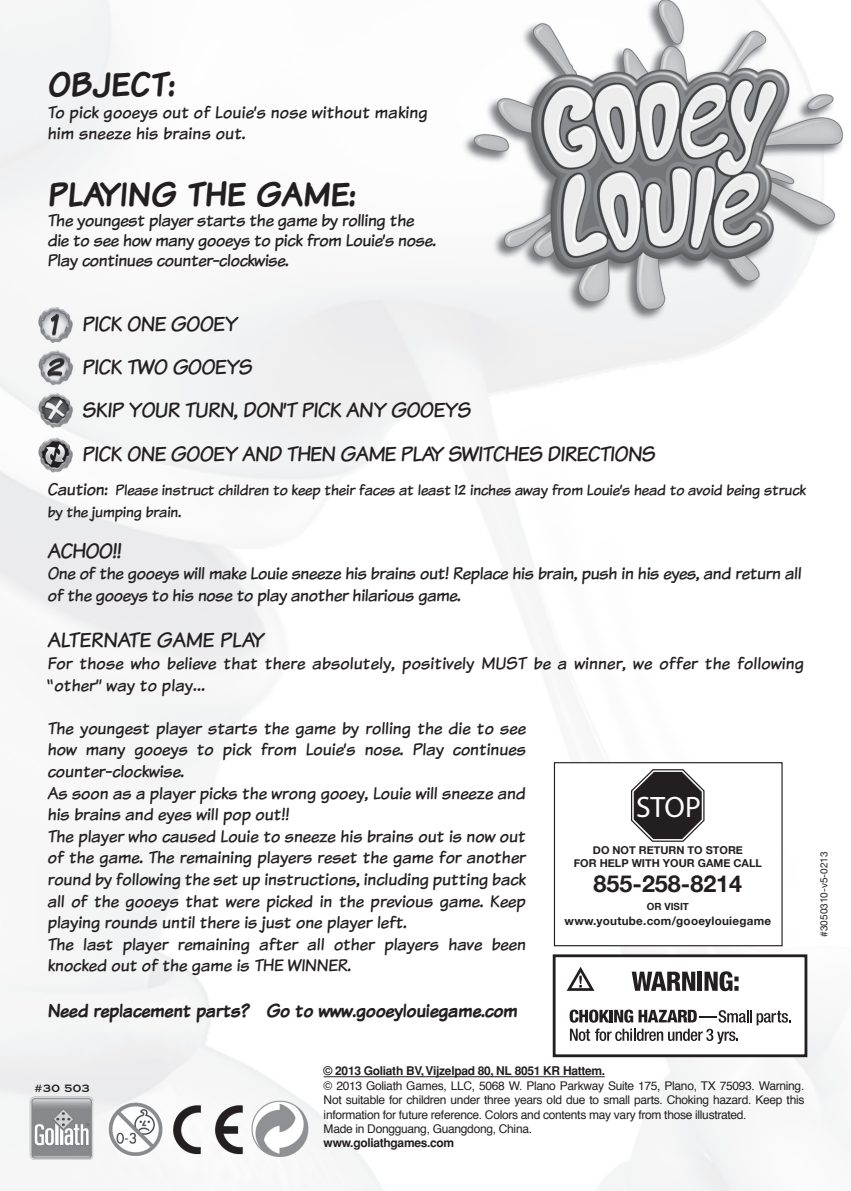
<style>
.page{position:relative;width:851px;height:1191px;background:#fff}
.page>*{position:absolute;margin:0;border:0;box-sizing:border-box;transform-origin:0 0}
.t1{font:700 36px "Komika Text";letter-spacing:.025em;color:#231f20}
.t2{font:500 condensed 29.6px "Helvetica Neue";color:#fff}
.t3{font:700 23.2px "Helvetica Neue";color:#231f20}
.t4{font:22px "Komika Text";letter-spacing:-.025em;color:#231f20}
.t5{font:22px "Komika Text";color:#231f20}
.Paragraph_Style_1{font:700 20px "Komika Text";color:#231f20}
.Paragraph_Style_1-2{font:18px/21.6px "Komika Text";letter-spacing:-.01em;color:#231f20}
.Paragraph_Style_1-3{font:16px/22px "Komika Text";letter-spacing:-.02em;color:#231f20}
.t6{font:14px "Copperplate";color:#231f20}
.t7{font:12px/14.4px "Helvetica";letter-spacing:-.025em;color:#231f20;text-align:justify}
.t8{font:700 12px "Helvetica";letter-spacing:-.025em;color:#231f20}
.t9{font:700 11.6px "Helvetica Neue";letter-spacing:.02em;color:#231f20}
.t10{font:700 11px/13px "Helvetica Neue";color:#231f20;text-align:center}
.t11{font:10px "Helvetica Neue";color:#231f20}
.t12{font:700 9.8px "Helvetica Neue";color:#231f20}
.s1{font-size:18px}
</style>
<div class="page">
<img style="left:0;top:0;width:850px;height:1191px">
<hr style="left:323px;top:1076px;width:281px;height:1px;background:#231f20">
<div style="left:554px;top:762px;width:227px;height:183px;background:#fff"></div>
<div style="left:553px;top:762px;width:229px;height:184px;border:1px solid #231f20"></div>
<svg style="left:631px;top:769px;width:74px;height:73px"></svg>
<div style="left:552px;top:954px;width:255px;height:103px;background:#fff;border:3px solid #231f20"></div>
<svg style="left:631px;top:971px;width:64px;height:19px"></svg>
<div style="left:697px;top:971px;width:5px;height:19px;background:#231f20"></div>
<svg style="left:704px;top:971px;width:34px;height:20px"></svg>
<svg style="left:569px;top:1009px;width:221px;height:35px"></svg>
<svg style="left:566px;top:967px;width:28px;height:24px"></svg>
<img style="left:35px;top:306px;width:40px;height:38px">
<img style="left:35px;top:348px;width:40px;height:39px">
<img style="left:35px;top:390px;width:40px;height:39px">
<img style="left:35px;top:435px;width:40px;height:39px">
<p class="t1" style="left:47px;top:61px;width:128px">OBJECT:</p>
<p class="Paragraph_Style_1-2" style="left:47px;top:101px;width:382px">To pick gooeys out of Louie’s nose without making</p>
<p class="Paragraph_Style_1-2" style="left:47px;top:122px;width:199px">him sneeze his brains out.</p>
<p class="t1" style="left:47px;top:171px;width:308px">PLAYING THE GAME:</p>
<p class="Paragraph_Style_1-2" style="left:47px;top:210px;width:390px;line-height:20px">The youngest player starts the game by rolling the die to see how many gooeys to pick from Louie’s nose.<br>Play continues counter-clockwise.</p>
<p class="t4" style="left:82px;top:309px;width:157px">PICK ONE GOOEY</p>
<p class="t4" style="left:82px;top:352px;width:172px">PICK TWO GOOEYS</p>
<p class="t4" style="left:82px;top:396px;width:390px">SKIP YOUR TURN, DON’T PICK ANY GOOEYS</p>
<p class="t4" style="left:82px;top:439px;width:574px">PICK ONE GOOEY AND THEN GAME PLAY SWITCHES DIRECTIONS</p>
<p class="Paragraph_Style_1-3" style="left:47px;top:479px;width:759px"><span class="s1">Caution:</span> Please instruct children to keep their faces at least 12 inches away from Louie’s head to avoid being struck by the jumping brain.</p>
<p class="t4" style="left:47px;top:536px;width:75px">ACHOO!!</p>
<p class="Paragraph_Style_1-2" style="left:47px;top:562px;width:755px">One of the gooeys will make Louie sneeze his brains out! Replace his brain, push in his eyes, and return all of the gooeys to his nose to play another hilarious game.</p>
<p class="t5" style="left:47px;top:626px;width:218px">ALTERNATE GAME PLAY</p>
<p class="Paragraph_Style_1-2" style="left:47px;top:652px;width:758px">For those who believe that there absolutely, positively MUST be a winner, we offer the following “other” way to play…</p>
<p class="Paragraph_Style_1-2" style="left:47px;top:717px;width:480px;text-align:justify">The youngest player starts the game by rolling the die to see how many gooeys to pick from Louie’s nose. Play continues counter-clockwise.</p>
<p class="Paragraph_Style_1-2" style="left:47px;top:781px;width:479px">As soon as a player picks the wrong gooey, Louie will sneeze and his brains and eyes will pop out!!</p>
<p class="Paragraph_Style_1-2" style="left:47px;top:825px;width:479px;text-align:justify">The player who caused Louie to sneeze his brains out is now out of the game. The remaining players reset the game for another round by following the set up instructions, including putting back all of the gooeys that were picked in the previous game. Keep playing rounds until there is just one player left.</p>
<p class="Paragraph_Style_1-2" style="left:47px;top:933px;width:480px">The last player remaining after all other players have been knocked out of the game is THE WINNER.</p>
<p class="Paragraph_Style_1" style="left:47px;top:997px;width:471px">Need replacement parts? Go to www.gooeylouiegame.com</p>
<p class="t2" style="left:636px;top:788px;width:66px">STOP</p>
<p class="t10" style="left:573px;top:843px;width:190px">DO NOT RETURN TO STORE<br>FOR HELP WITH YOUR GAME CALL</p>
<p class="t3" style="left:593px;top:862px;width:150px">855-258-8214</p>
<p class="t12" style="left:646px;top:897px;width:44px">OR VISIT</p>
<p class="t9" style="left:564px;top:910px;width:208px">www.youtube.com/gooeylouiegame</p>
<p class="t11" style="left:817px;top:936px;width:87px;rotate:-90deg">#3050310-v5-0213</p>
<p class="t6" style="left:34px;top:1079px;width:57px">#30 503</p>
<p class="t8" style="left:323px;top:1064px;width:283px">© 2013 Goliath BV, Vijzelpad 80, NL 8051 KR Hattem.</p>
<p class="t7" style="left:323px;top:1078px;width:482px">© 2013 Goliath Games, LLC, 5068 W. Plano Parkway Suite 175, Plano, TX 75093. Warning.<br>Not suitable for children under three years old due to small parts. Choking hazard. Keep this information for future reference. Colors and contents may vary from those illustrated.</p>
<p class="t7" style="left:323px;top:1122px;width:210px">Made in Dongguang, Guangdong, China.</p>
<p class="t8" style="left:323px;top:1136px;width:132px">www.goliathgames.com</p>
</div>
